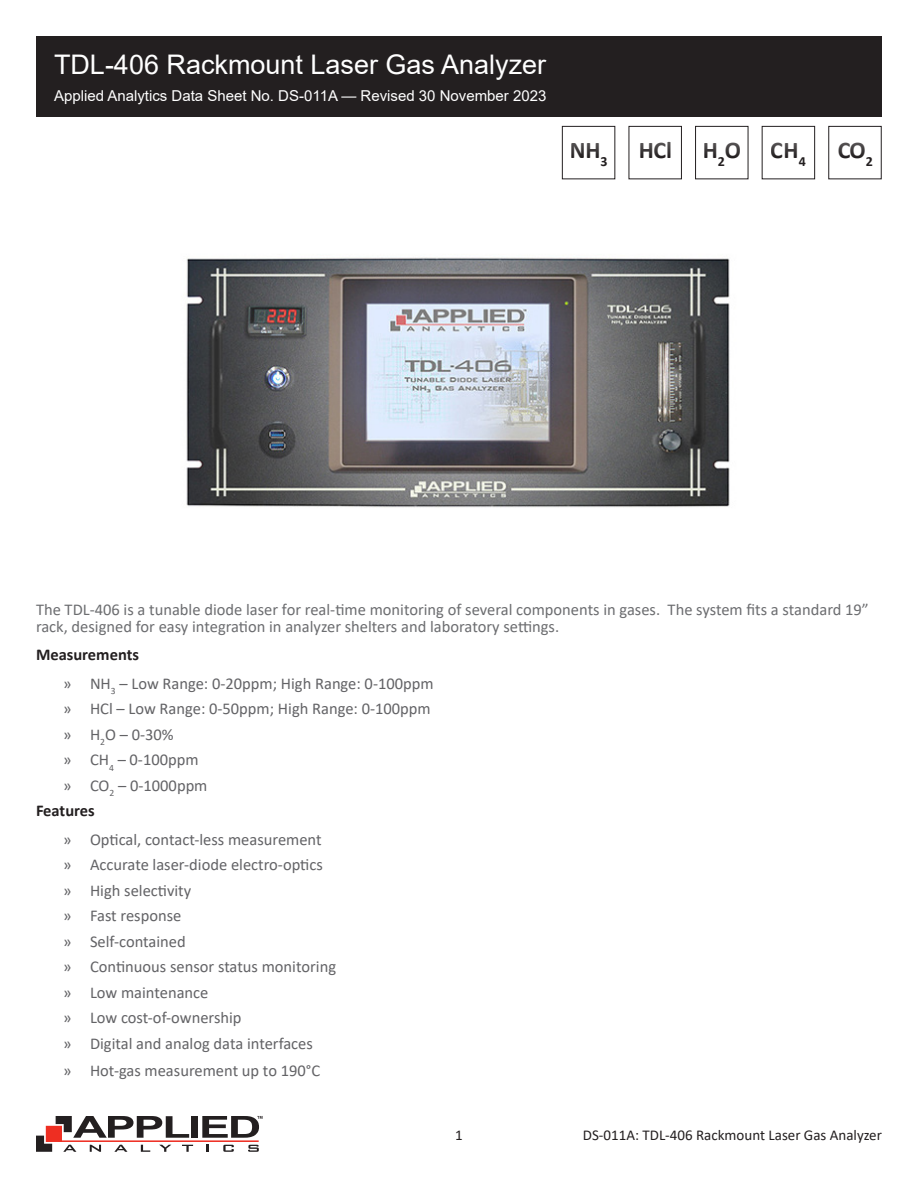
<style>
.page{position:relative;width:918px;height:1188px;background:#fff}
.page>*{position:absolute;margin:0;border:0;box-sizing:border-box;transform-origin:0 0}
.t1{font:27px "Arial";color:#fff}
.t2{font:700 24px "Calibri";color:#231f20}
.t3{font:16.5px "Calibri";color:#636366}
.Body_Text{font:16.5px/16.5px "Calibri";color:#6c6d70}
.Body_Title{font:700 16.5px "Calibri";color:#231f20}
.t4{font:15px "Arial";color:#fff}
.t5{font:15px "Calibri";color:#231f20}
.t6{font:700 13.95px "Calibri";color:#231f20}
</style>
<div class="page">
<div style="left:36px;top:36px;width:846px;height:81px;background:#231f20"></div>
<div style="left:828px;top:126px;width:54px;height:53px;border:1px solid #231f20"></div>
<div style="left:762px;top:126px;width:53px;height:53px;border:1px solid #231f20"></div>
<div style="left:695px;top:126px;width:53px;height:53px;border:1px solid #231f20"></div>
<div style="left:629px;top:126px;width:53px;height:53px;border:1px solid #231f20"></div>
<div style="left:562px;top:126px;width:53px;height:53px;border:1px solid #231f20"></div>
<div style="left:192px;top:1116px;width:6px;height:22px;background:#231f20"></div>
<hr style="left:58px;top:1140px;width:201px;height:2px;background:#ee2e22">
<svg style="left:36px;top:1116px;width:157px;height:36px"></svg>
<svg style="left:206px;top:1145px;width:2px;height:7px"></svg>
<svg style="left:223px;top:1145px;width:11px;height:7px"></svg>
<svg style="left:248px;top:1145px;width:11px;height:7px"></svg>
<svg style="left:202px;top:1116px;width:61px;height:22px"></svg>
<img style="left:186px;top:257px;width:544px;height:251px">
<p class="t1" style="left:54px;top:46px;width:494px">TDL-406 Rackmount Laser Gas Analyzer</p>
<p class="t4" style="left:54px;top:85px;width:494px">Applied Analytics Data Sheet No. DS-011A — Revised 30 November 2023</p>
<h2 class="t2" style="left:570px;top:133px;width:40px">NH<sub>3</sub></h2>
<h2 class="t2" style="left:638px;top:133px;width:35px">HCl</h2>
<p class="t6" style="left:718px;top:152px;width:25px">2<sup>O</sup></p>
<h2 class="t2" style="left:703px;top:133px;width:17px">H</h2>
<h2 class="t2" style="left:771px;top:133px;width:36px">CH<sub>4</sub></h2>
<h2 class="t2" style="left:837px;top:133px;width:37px">CO<sub>2</sub></h2>
<p class="Body_Text" style="left:36px;top:601px;width:834px">The TDL-406 is a tunable diode laser for real-time monitoring of several components in gases. The system fits a standard 19” rack, designed for easy integration in analyzer shelters and laboratory settings.</p>
<p class="Body_Title" style="left:36px;top:643px;width:105px">Measurements</p>
<p class="t3" style="left:63px;top:672px;width:372px">» NH<sub>3</sub> – Low Range: 0-20ppm; High Range: 0-100ppm</p>
<p class="t3" style="left:63px;top:697px;width:369px">» HCl – Low Range: 0-50ppm; High Range: 0-100ppm</p>
<p class="t3" style="left:63px;top:723px;width:112px">» H<sub>2</sub>O – 0-30%</p>
<p class="t3" style="left:63px;top:748px;width:137px">» CH<sub>4</sub> – 0-100ppm</p>
<p class="t3" style="left:63px;top:774px;width:146px">» CO<sub>2</sub> – 0-1000ppm</p>
<p class="Body_Title" style="left:36px;top:799px;width:60px">Features</p>
<p class="t3" style="left:63px;top:828px;width:260px">» Optical, contact-less measurement</p>
<p class="t3" style="left:63px;top:853px;width:261px">» Accurate laser-diode electro-optics</p>
<p class="t3" style="left:63px;top:879px;width:130px">» High selectivity</p>
<p class="t3" style="left:63px;top:904px;width:120px">» Fast response</p>
<p class="t3" style="left:63px;top:930px;width:124px">» Self-contained</p>
<p class="t3" style="left:63px;top:955px;width:275px">» Continuous sensor status monitoring</p>
<p class="t3" style="left:63px;top:981px;width:147px">» Low maintenance</p>
<p class="t3" style="left:63px;top:1006px;width:180px">» Low cost-of-ownership</p>
<p class="t3" style="left:63px;top:1032px;width:251px">» Digital and analog data interfaces</p>
<p class="t3" style="left:63px;top:1059px;width:259px">» Hot-gas measurement up to 190°C</p>
<p class="t5" style="left:455px;top:1124px;width:9px">1</p>
<p class="t5" style="left:583px;top:1124px;width:301px">DS-011A: TDL-406 Rackmount Laser Gas Analyzer</p>
</div>
